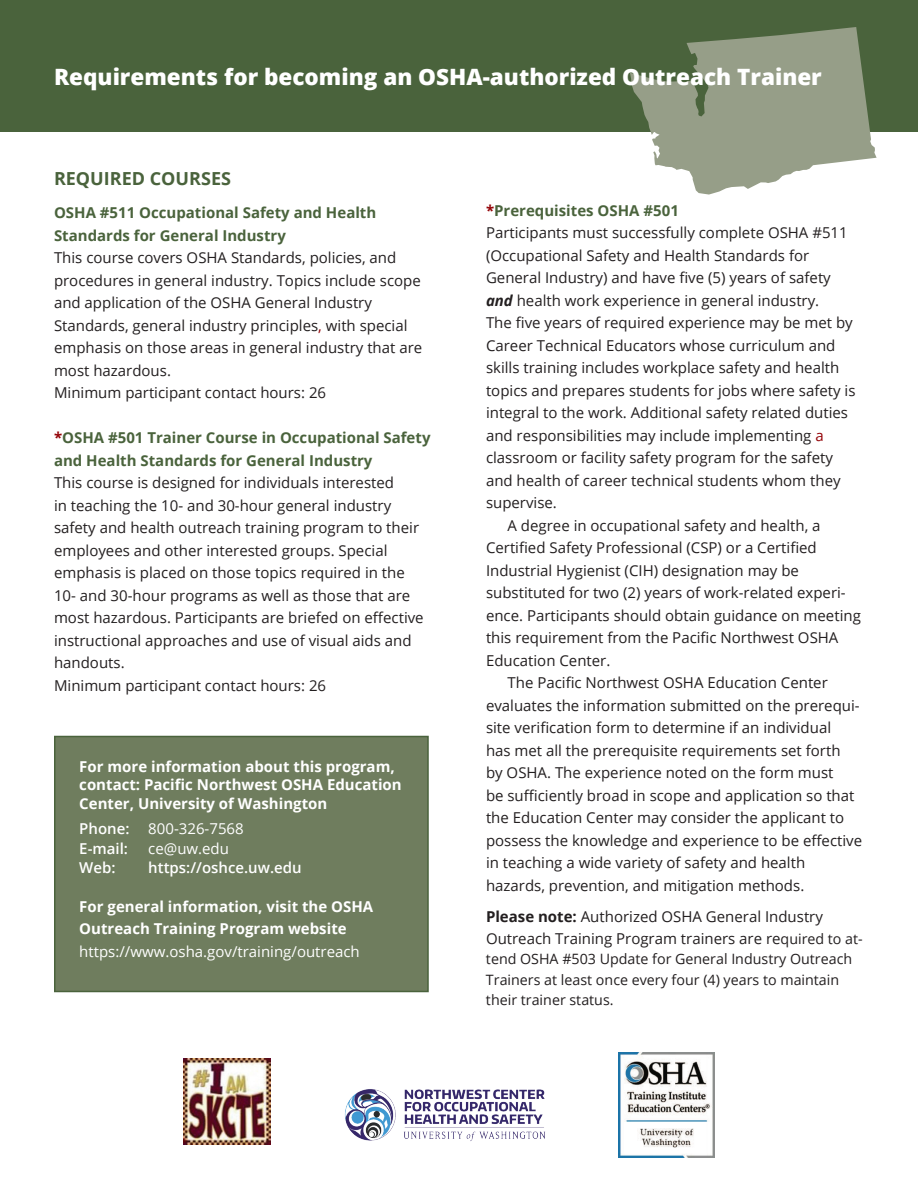
<style>
.page{position:relative;width:918px;height:1188px;background:#fff}
.page>*{position:absolute;margin:0;border:0;box-sizing:border-box;transform-origin:0 0}
.t1{font:800 22.5px "Open Sans";color:#fff}
.t2{font:700 18px "Open Sans";color:#4a633c}
.t3{font:15px/22.5px "Open Sans";color:#231f20}
.t4{font:700 15px/18px "Open Sans";color:#fff}
.t5{font:700 15px/22.5px "Open Sans";color:#4a633c}
.t6{font:15px "Open Sans";color:#fff}
.t7{font:600 15px "Open Sans";color:#fff}
.t8{font:14.25px/20.2px "Open Sans";color:#231f20}
.s1{color:#940408}
.s2{font-weight:700;font-style:italic}
.s3{font-weight:700}
.s4{font-size:14.25px}
</style>
<div class="page">
<div style="left:0;top:0;width:918px;height:132px;background:#4a633c"></div>
<svg style="left:630px;top:27px;width:247px;height:168px"></svg>
<img style="left:344px;top:1089px;width:201px;height:52px">
<img style="left:618px;top:1052px;width:97px;height:105px">
<img style="left:184px;top:1058px;width:86px;height:86px">
<div style="left:54px;top:736px;width:375px;height:256px;background:#6f7d5e;border:2px solid #4a633c"></div>
<h1 class="t1" style="left:54px;top:59px;width:769px">Requirements for becoming an OSHA-authorized Outreach Trainer</h1>
<p class="t2" style="left:54px;top:166px;width:179px">REQUIRED COURSES</p>
<p class="t5" style="left:54px;top:201px;width:324px">OSHA #511 Occupational Safety and Health<br>Standards for General Industry</p>
<p class="t3" style="left:54px;top:246px;width:370px">This course covers OSHA Standards, policies, and procedures in general industry. Topics include scope and application of the OSHA General Industry Standards, general industry principles<span class="s1">,</span> with special emphasis on those areas in general industry that are most hazardous.<br>Minimum participant contact hours: 26</p>
<p class="t5" style="left:54px;top:426px;width:378px"><span class="s1">*</span>OSHA #501 Trainer Course in Occupational Safety and Health Standards for General Industry</p>
<p class="t3" style="left:54px;top:471px;width:371px">This course is designed for individuals interested<br>in teaching the 10- and 30-hour general industry safety and health outreach training program to their employees and other interested groups. Special emphasis is placed on those topics required in the 10- and 30-hour programs as well as those that are most hazardous. Participants are briefed on effective instructional approaches and use of visual aids and handouts.<br>Minimum participant contact hours: 26</p>
<p class="t4" style="left:79px;top:757px;width:324px">For more information about this program, contact: Pacific Northwest OSHA Education</p>
<p class="t4" style="left:79px;top:794px;width:250px">Center, University of Washington</p>
<p class="t7" style="left:79px;top:818px;width:52px">Phone:</p>
<p class="t6" style="left:148px;top:818px;width:97px">800-326-7568</p>
<p class="t7" style="left:79px;top:838px;width:50px">E-mail:</p>
<p class="t6" style="left:148px;top:838px;width:82px">ce@uw.edu</p>
<p class="t7" style="left:79px;top:858px;width:38px">Web:</p>
<p class="t7" style="left:148px;top:858px;width:155px">https://oshce.uw.edu</p>
<p class="t4" style="left:79px;top:894px;width:295px;line-height:22.5px">For general information, visit the OSHA<br>Outreach Training Program website</p>
<p class="t6" style="left:79px;top:941px;width:282px">https://www.osha.gov/training/outreach</p>
<p class="t5" style="left:486px;top:199px;width:194px"><span class="s1">*</span>Prerequisites OSHA #501</p>
<p class="t3" style="left:486px;top:221px;width:363px">Participants must successfully complete OSHA #511</p>
<p class="t3" style="left:486px;top:244px;width:325px">(Occupational Safety and Health Standards for</p>
<p class="t3" style="left:486px;top:266px;width:346px">General Industry) and have five (5) years of safety</p>
<p class="t3" style="left:486px;top:289px;width:335px"><span class="s2">and</span> health work experience in general industry.</p>
<p class="t3" style="left:486px;top:311px;width:368px">The five years of required experience may be met by</p>
<p class="t3" style="left:486px;top:334px;width:351px">Career Technical Educators whose curriculum and</p>
<p class="t3" style="left:486px;top:356px;width:355px">skills training includes workplace safety and health</p>
<p class="t3" style="left:486px;top:379px;width:371px">topics and prepares students for jobs where safety is</p>
<p class="t3" style="left:486px;top:401px;width:364px">integral to the work. Additional safety related duties</p>
<p class="t3" style="left:486px;top:424px;width:339px">and responsibilities may include implementing <span class="s1">a</span></p>
<p class="t3" style="left:486px;top:446px;width:348px">classroom or facility safety program for the safety</p>
<p class="t3" style="left:486px;top:469px;width:356px">and health of career technical students whom they</p>
<p class="t3" style="left:486px;top:491px;width:72px">supervise.</p>
<p class="t3" style="left:508px;top:514px;width:315px">A degree in occupational safety and health, a</p>
<p class="t3" style="left:486px;top:536px;width:332px">Certified Safety Professional (CSP) or a Certified</p>
<p class="t3" style="left:486px;top:559px;width:315px">Industrial Hygienist (CIH) designation may be</p>
<p class="t3" style="left:486px;top:581px;width:361px">substituted for two (2) years of work-related experi-</p>
<p class="t3" style="left:486px;top:604px;width:376px">ence. Participants should obtain guidance on meeting</p>
<p class="t3" style="left:486px;top:626px;width:354px">this requirement from the Pacific Northwest OSHA</p>
<p class="t3" style="left:486px;top:649px;width:126px">Education Center.</p>
<p class="t3" style="left:508px;top:671px;width:322px">The Pacific Northwest OSHA Education Center</p>
<p class="t3" style="left:486px;top:694px;width:375px">evaluates the information submitted on the prerequi-</p>
<p class="t3" style="left:486px;top:716px;width:347px">site verification form to determine if an individual</p>
<p class="t3" style="left:486px;top:739px;width:356px">has met all the prerequisite requirements set forth</p>
<p class="t3" style="left:486px;top:761px;width:349px">by OSHA. The experience noted on the form must</p>
<p class="t3" style="left:486px;top:784px;width:370px">be sufficiently broad in scope and application so that</p>
<p class="t3" style="left:486px;top:806px;width:360px">the Education Center may consider the applicant to</p>
<p class="t3" style="left:486px;top:829px;width:378px">possess the knowledge and experience to be effective</p>
<p class="t3" style="left:486px;top:851px;width:321px">in teaching a wide variety of safety and health</p>
<p class="t3" style="left:486px;top:874px;width:320px">hazards, prevention, and mitigation methods.</p>
<p class="t3" style="left:486px;top:904px;width:378px"><span class="s3">Please note:</span> Authorized OSHA General Industry<br>Outreach Training Program trainers are re<span class="s4">quired to at-</span></p>
<p class="t8" style="left:486px;top:949px;width:368px">tend OSHA #503 Update for General Industry Outreach<br>Trainers at least once every four (4) years to maintain their trainer status.</p>
</div>
